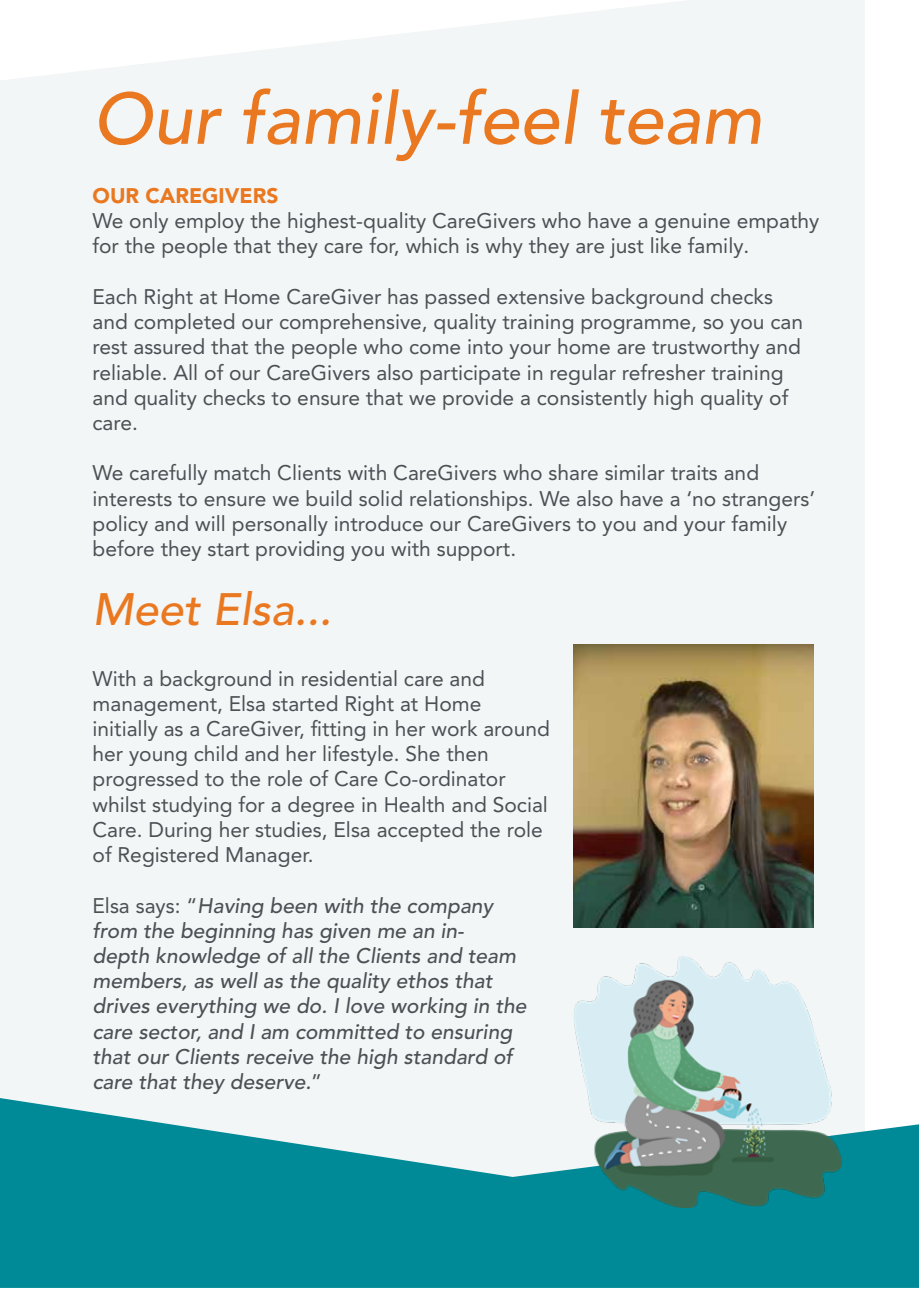
<style>
.page{position:relative;width:919px;height:1289px;background:#fff}
.page>*{position:absolute;margin:0;border:0;box-sizing:border-box;transform-origin:0 0}
.t1{font:italic 500 72px "Avenir LT Pro";color:#e97820}
.t2{font:italic 500 45px "Avenir LT Pro";color:#e97820}
.t3{font:21px/25.2px "Avenir LT Pro";color:#4c5055}
.t4{font:italic 500 21px/25.2px "Avenir LT Pro";color:#4c5055}
.t5{font:900 21px "Avenir LT Pro";color:#e97820}
.s1{font-weight:400;font-style:normal}
</style>
<div class="page">
<div style="left:0;top:0;width:864px;height:1097px;background:#f3f6f6"></div>
<svg style="left:0;top:1097px;width:918px;height:190px;fill:#008996"></svg>
<img style="left:548px;top:956px;width:293px;height:250px">
<img style="left:573px;top:644px;width:240px;height:283px">
<h1 class="t1" style="left:92px;top:76px;width:671px">Our family-feel team</h1>
<p class="t5" style="left:92px;top:183px;width:187px">OUR CAREGIVERS</p>
<p class="t3" style="left:92px;top:208px;width:728px">We only employ the highest-quality CareGivers who have a genuine empathy for the people that they care for, which is why they are just like family.</p>
<p class="t3" style="left:92px;top:284px;width:712px">Each Right at Home CareGiver has passed extensive background checks and completed our comprehensive, quality training programme, so you can rest assured that the people who come into your home are trustworthy and reliable. All of our CareGivers also participate in regular refresher training and quality checks to ensure that we provide a consistently high quality of care.</p>
<p class="t3" style="left:92px;top:460px;width:724px">We carefully match Clients with CareGivers who share similar traits and interests to ensure we build solid relationships. We also have a ‘no strangers’ policy and will personally introduce our CareGivers to you and your family before they start providing you with support.</p>
<h2 class="t2" style="left:92px;top:583px;width:241px">Meet Elsa...</h2>
<p class="t3" style="left:92px;top:665px;width:459px">With a background in residential care and management, Elsa started Right at Home initially as a CareGiver, fitting in her work around her young child and her lifestyle. She then progressed to the role of Care Co-ordinator whilst studying for a degree in Health and Social Care. During her studies, Elsa accepted the role of Registered Manager.</p>
<p class="t4" style="left:92px;top:892px;width:435px"><span class="s1">Elsa says: “</span>Having been with the company from the beginning has given me an in-<br>depth knowledge of all the Clients and team members, as well as the quality ethos that drives everything we do. I love working in the care sector, and I am committed to ensuring that our Clients receive the high standard of care that they deserve.<span class="s1">”</span></p>
</div>
